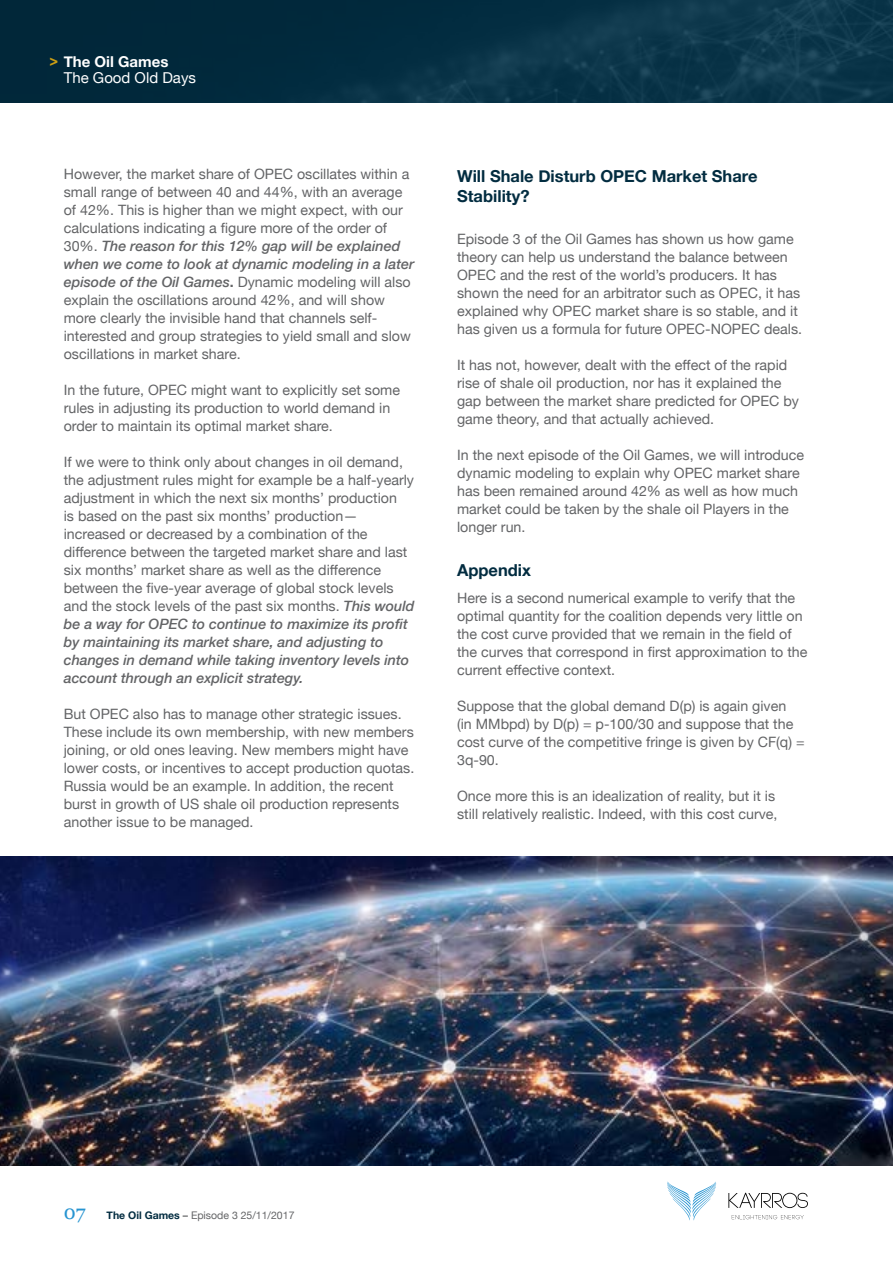
<style>
.page{position:relative;width:893px;height:1263px;background:#fff}
.page>*{position:absolute;margin:0;border:0;box-sizing:border-box;transform-origin:0 0}
.t1{font:700 16.5px/20.2px "Helvetica Neue";color:#022c40}
.t2{font:15px/16.5px "Helvetica Neue";color:#fff}
.t3{font:14.25px/18px "Helvetica Neue";color:#636466}
.t4{font:10.5px "Helvetica Neue";color:#636466}
.s1{font-family:"Arial";font-weight:700;color:#cc9e14}
.s2{font-weight:700}
.s3{font-weight:500;font-style:italic}
.s4{font-family:"Georgia";font-size:19.5px;color:#2694d1}
.s5{font-weight:700;color:#022c40}
.s6{font-weight:500}
</style>
<div class="page">
<svg style="left:728px;top:1193px;width:80px;height:15px"></svg>
<svg style="left:667px;top:1181px;width:49px;height:39px"></svg>
<svg style="left:732px;top:1215px;width:72px;height:4px"></svg>
<img style="left:0;top:0;width:893px;height:102px">
<img style="left:0;top:857px;width:893px;height:308px">
<p class="t2" style="left:64px;top:54px;width:134px;text-indent:-14px"><span class="s1">&gt;</span> <span class="s2">The Oil Games<br></span>The Good Old Days</p>
<p class="t3" style="left:64px;top:166px;width:352px">However, the market share of OPEC oscillates within a small range of between 40 and 44%, with an average of 42%. This is higher than we might expect, with our calculations indicating a figure more of the order of 30%. <span class="s3">The reason for this 12% gap will be explained when we come to look at dynamic modeling in a later episode of the Oil Games</span><span class="s2">.</span> Dynamic modeling will also explain the oscillations around 42%, and will show more clearly the invisible hand that channels self&shy;interested and group strategies to yield small and slow oscillations in market share.</p>
<p class="t3" style="left:64px;top:382px;width:338px">In the future, OPEC might want to explicitly set some rules in adjusting its production to world demand in order to maintain its optimal market share.</p>
<p class="t3" style="left:64px;top:454px;width:352px">If we were to think only about changes in oil demand, the adjustment rules might for example be a half-yearly adjustment in which the next six months’ production<br>is based on the past six months’ production— increased or decreased by a combination of the difference between the targeted market share and last six months’ market share as well as the difference between the five-year average of global stock levels and the stock levels of the past six months. <span class="s3">This would be a way for OPEC to continue to maximize its profit by maintaining its market share, and adjusting to changes in demand while taking inventory levels into account through an explicit strategy.</span></p>
<p class="t3" style="left:64px;top:706px;width:352px">But OPEC also has to manage other strategic issues.<br>These include its own membership, with new members joining, or old ones leaving. New members might have lower costs, or incentives to accept production quotas.<br>Russia would be an example. In addition, the recent burst in growth of US shale oil production represents another issue to be managed.</p>
<p class="t1" style="left:457px;top:166px;width:302px">Will Shale Disturb OPEC Market Share<br>Stability?</p>
<p class="t3" style="left:457px;top:231px;width:346px">Episode 3 of the Oil Games has shown us how game theory can help us understand the balance between OPEC and the rest of the world’s producers. It has shown the need for an arbitrator such as OPEC, it has explained why OPEC market share is so stable, and it has given us a formula for future OPEC-NOPEC deals.</p>
<p class="t3" style="left:457px;top:357px;width:343px">It has not, however, dealt with the effect of the rapid rise of shale oil production, nor has it explained the gap between the market share predicted for OPEC by game theory, and that actually achieved.</p>
<p class="t3" style="left:457px;top:447px;width:349px">In the next episode of the Oil Games, we will introduce dynamic modeling to explain why OPEC market share has been remained around 42% as well as how much market could be taken by the shale oil Players in the longer run.</p>
<p class="t1" style="left:457px;top:560px;width:75px">Appendix</p>
<p class="t3" style="left:457px;top:590px;width:352px">Here is a second numerical example to verify that the optimal quantity for the coalition depends very little on the cost curve provided that we remain in the field of the curves that correspond in first approximation to the current effective context.</p>
<p class="t3" style="left:457px;top:698px;width:349px">Suppose that the global demand D(p) is again given (in MMbpd) by D(p) = p-100/30 and suppose that the cost curve of the competitive fringe is given by CF(q) = 3q-90.</p>
<p class="t3" style="left:457px;top:788px;width:322px">Once more this is an idealization of reality, but it is still relatively realistic. Indeed, with this cost curve,</p>
<p class="t4" style="left:64px;top:1208px;width:232px"><span class="s4">07</span> <span class="s5">The Oil Games</span> <span class="s6">–</span> Episode 3 25/11/2017</p>
</div>
